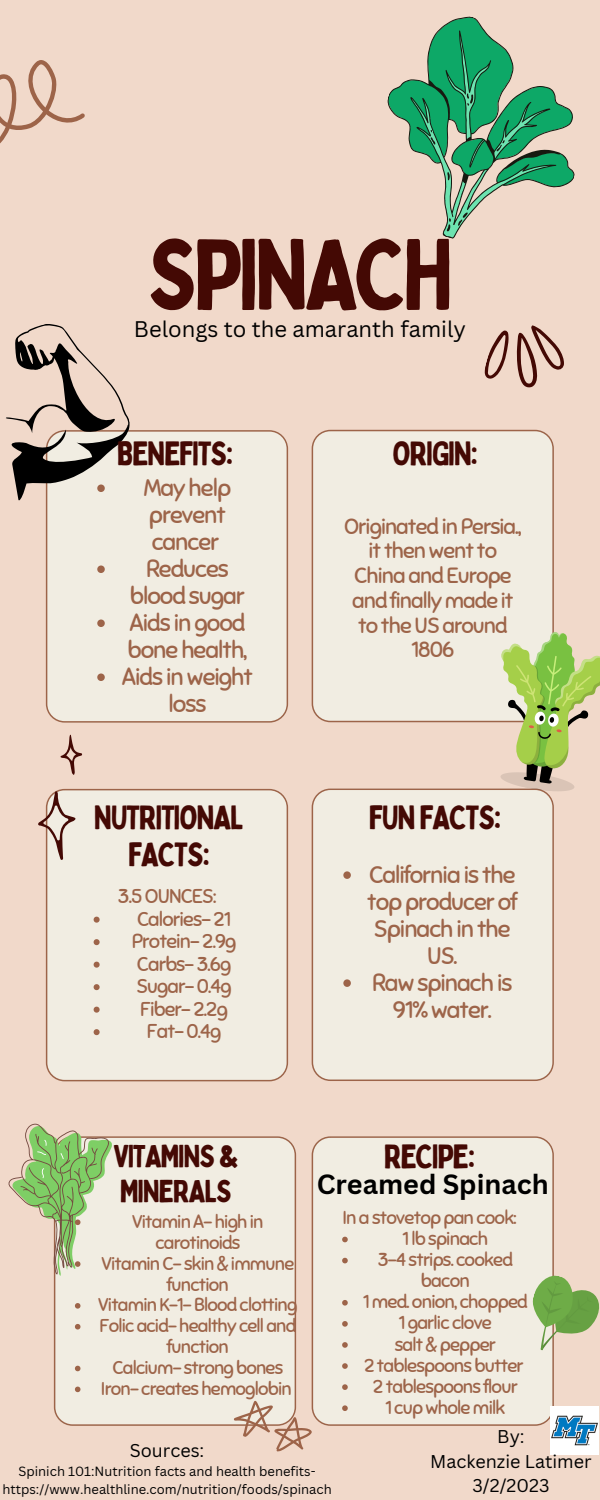
<style>
.page{position:relative;width:600px;height:1500px;background:#f1d9ca}
.page>*{position:absolute;margin:0;border:0;box-sizing:border-box;transform-origin:0 0}
.t1{font:98.6px "Bobby Jones";letter-spacing:-.045em;color:#440904}
.t2{font:33.2px/37.5px "Bobby Jones";letter-spacing:-.045em;color:#440904;text-align:center}
.t3{font:31.2px/35.2px "Bobby Jones";letter-spacing:-.045em;color:#440904}
.t4{font:700 27px "Canva Sans";color:#000}
.t5{font:24px/27px "Sniglet";letter-spacing:-.045em;color:#9d6449;text-align:center}
.t6{font:22px/24.8px "Sniglet";letter-spacing:-.045em;color:#9d6449;text-align:center}
.t7{font:22px "Canva Sans";color:#000}
.t8{font:20px/22.5px "Sniglet";letter-spacing:-.045em;color:#9d6449;text-align:center}
.t9{font:18.7px/21.1px "Sniglet";letter-spacing:-.045em;color:#9d6449;text-align:center}
.t10{font:18.6px/20.9px "Sniglet";letter-spacing:-.045em;color:#9d6449;text-align:center}
.t11{font:18px/24.8px "Canva Sans";color:#000;text-align:center}
.t12{font:13px/18px "Canva Sans";color:#000;text-align:center}
</style>
<div class="page">
<div style="left:46px;top:430px;width:242px;height:293px;background:#f1ede2"></div>
<svg style="left:0;top:60px;width:85px;height:84px"></svg>
<div style="left:312px;top:430px;width:242px;height:292px;background:#f1ede2"></div>
<div style="left:46px;top:789px;width:242px;height:292px;background:#f1ede2"></div>
<div style="left:312px;top:789px;width:242px;height:292px;background:#f1ede2"></div>
<div style="left:54px;top:1136px;width:242px;height:290px;background:#f1ede2"></div>
<div style="left:312px;top:1136px;width:242px;height:290px;background:#f1ede2"></div>
<svg style="left:484px;top:325px;width:80px;height:63px"></svg>
<svg style="left:38px;top:735px;width:45px;height:125px"></svg>
<svg style="left:234px;top:1400px;width:78px;height:51px"></svg>
<svg style="left:387px;top:16px;width:188px;height:223px"></svg>
<svg style="left:486px;top:629px;width:114px;height:166px"></svg>
<img style="left:551px;top:1406px;width:48px;height:48px">
<svg style="left:527px;top:1271px;width:72px;height:83px"></svg>
<svg style="left:8px;top:1124px;width:104px;height:152px"></svg>
<svg style="left:75px;top:1303px;width:5px;height:6px"></svg>
<svg style="left:75px;top:1324px;width:5px;height:6px"></svg>
<svg style="left:75px;top:1366px;width:5px;height:5px"></svg>
<svg style="left:75px;top:1387px;width:5px;height:5px"></svg>
<svg style="left:342px;top:1237px;width:6px;height:5px"></svg>
<svg style="left:342px;top:1258px;width:6px;height:5px"></svg>
<svg style="left:342px;top:1300px;width:6px;height:6px"></svg>
<svg style="left:342px;top:1321px;width:6px;height:6px"></svg>
<svg style="left:342px;top:1342px;width:6px;height:6px"></svg>
<svg style="left:342px;top:1363px;width:6px;height:6px"></svg>
<svg style="left:342px;top:1384px;width:6px;height:6px"></svg>
<svg style="left:342px;top:1405px;width:6px;height:6px"></svg>
<svg style="left:94px;top:917px;width:6px;height:6px"></svg>
<svg style="left:94px;top:939px;width:6px;height:6px"></svg>
<svg style="left:94px;top:962px;width:6px;height:6px"></svg>
<svg style="left:94px;top:984px;width:6px;height:6px"></svg>
<svg style="left:94px;top:1007px;width:6px;height:6px"></svg>
<svg style="left:94px;top:1029px;width:6px;height:6px"></svg>
<svg style="left:343px;top:871px;width:8px;height:8px"></svg>
<svg style="left:343px;top:979px;width:8px;height:8px"></svg>
<svg style="left:6px;top:324px;width:134px;height:180px"></svg>
<svg style="left:97px;top:566px;width:8px;height:7px"></svg>
<svg style="left:97px;top:620px;width:8px;height:7px"></svg>
<svg style="left:97px;top:674px;width:8px;height:7px"></svg>
<h1 class="t1" style="left:147px;top:212px;width:308px">SPINACH</h1>
<p class="t7" style="left:134px;top:313px;width:334px">Belongs to the amaranth family</p>
<h2 class="t2" style="left:117px;top:434px;width:118px">BENEFITS:</h2>
<p class="t5" style="left:122px;top:474px;width:133px">May help prevent cancer<br>Reduces blood sugar<br>Aids in good bone health,<br>Aids in weight loss</p>
<h2 class="t2" style="left:94px;top:798px;width:151px">NUTRITIONAL<br>FACTS:</h2>
<p class="t8" style="left:118px;top:885px;width:100px">3.5 OUNCES:</p>
<p class="t8" style="left:132px;top:908px;width:106px">Calories- 21<br>Protein- 2.9g<br>Carbs- 3.6g<br>Sugar- 0.4g<br>Fiber- 2.2g<br>Fat- 0.4g</p>
<h2 class="t2" style="left:392px;top:434px;width:87px">ORIGIN:</h2>
<p class="t6" style="left:344px;top:514px;width:179px">Originated in Persia., it then went to<br>China and Europe and finally made it to the US around<br>1806</p>
<h2 class="t2" style="left:369px;top:798px;width:134px">FUN FACTS:</h2>
<p class="t5" style="left:367px;top:861px;width:152px">California is the top producer of<br>Spinach in the<br>US.<br>Raw spinach is<br>91% water.</p>
<h3 class="t3" style="left:113px;top:1137px;width:127px">VITAMINS &amp;<br>MINERALS</h3>
<p class="t10" style="left:98px;top:1211px;width:201px">Vitamin A- high in carotinoids<br>Vitamin C- skin &amp; immune function<br>Vitamin K-1- Blood clotting<br>Folic acid- healthy cell and function<br>Calcium- strong bones<br>Iron- creates hemoglobin</p>
<h2 class="t2" style="left:384px;top:1137px;width:93px">RECIPE:</h2>
<h3 class="t4" style="left:317px;top:1166px;width:234px">Creamed Spinach</h3>
<p class="t9" style="left:342px;top:1207px;width:176px">In a stovetop pan cook:</p>
<p class="t9" style="left:363px;top:1228px;width:166px">1 lb spinach<br>3-4 strips. cooked bacon<br>1 med. onion, chopped<br>1 garlic clove<br>salt &amp; pepper<br>2 tablespoons butter<br>2 tablespoons flour<br>1 cup whole milk</p>
<p class="t11" style="left:130px;top:1438px;width:76px">Sources:</p>
<p class="t12" style="left:2px;top:1462px;width:331px">Spinich 101:Nutrition facts and health benefits&shy;https://www.healthline.com/nutrition/foods/spinach</p>
<p class="t11" style="left:430px;top:1423px;width:163px">By:<br>Mackenzie Latimer<br>3/2/2023</p>
</div>
